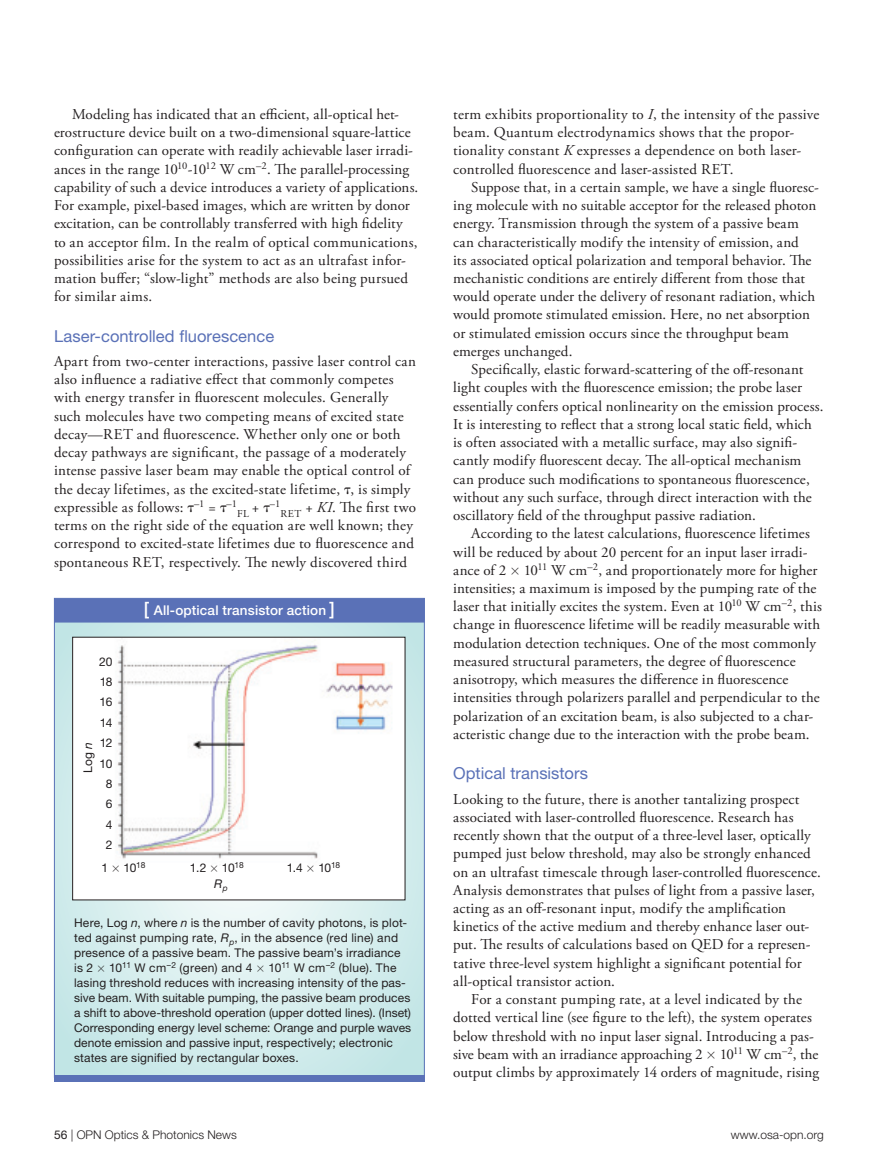
<style>
.page{position:relative;width:878px;height:1175px;background:#fff}
.page>*{position:absolute;margin:0;border:0;box-sizing:border-box;transform-origin:0 0}
.t1{font:16.5px "Helvetica Neue LT Std";color:#5a71b7}
.t2{font:15px/18.3px "Adobe Garamond Pro";letter-spacing:.01em;color:#231f20}
.t3{font:500 13.5px "Helvetica Neue LT Std";letter-spacing:.01em;color:#fff}
.t4{font:12px/15px "Helvetica Neue LT Std";letter-spacing:.01em;color:#231f20}
.t5{font:300 12px "Helvetica Neue LT Std";color:#231f20}
.t6{font:12px/20.4px "Helvetica Neue LT Std";letter-spacing:-.04em;color:#231f20;text-align:center}
.t7{font:10.5px "Adobe Garamond Pro";color:#231f20}
.s1{font-size:15px}
.s2{font-style:italic}
.s3{font-size:18px}
.s4{font-weight:400}
</style>
<div class="page">
<svg style="left:56px;top:622px;width:366px;height:453px;background:#d1eaeb"></svg>
<div style="left:54px;top:598px;width:370px;height:24px;background:#5a71b7"></div>
<div style="left:54px;top:1075px;width:370px;height:7px;background:#5a71b7"></div>
<div style="left:73px;top:637px;width:332px;height:263px;background:#fff"></div>
<img style="left:117px;top:640px;width:276px;height:219px">
<p class="t2" style="left:54px;top:106px;width:366px;text-indent:18px">Modeling has indicated that an efficient, all-optical het&shy;erostructure device built on a two-dimensional square-lattice configuration can operate with readily achievable laser irradi&shy;ances in the range 10<sup>10</sup>-10<sup>12</sup> W cm<sup>–2</sup>. The parallel-processing capability of such a device introduces a variety of applications.<br>For example, pixel-based images, which are written by donor excitation, can be controllably transferred with high fidelity<br>to an acceptor film. In the realm of optical communications, possibilities arise for the system to act as an ultrafast infor&shy;mation buffer; “slow-light” methods are also being pursued for similar aims.</p>
<p class="t1" style="left:54px;top:326px;width:222px">Laser-controlled fluorescence</p>
<p class="t2" style="left:54px;top:352px;width:363px">Apart from two-center interactions, passive laser control can also influence a radiative effect that commonly competes with energy transfer in fluorescent molecules. Generally such molecules have two competing means of excited state decay—RET and fluorescence. Whether only one or both decay pathways are significant, the passage of a moderately intense passive laser beam may enable the optical control of the decay lifetimes, as the excited-state lifetime, ▼, is simply expressible as follows: ▼<sup>–1</sup> = ▼<sup>–1</sup></p>
<p class="t7" style="left:237px;top:502px;width:45px">FL <span class="s1">+</span> ▼–1</p>
<p class="t2" style="left:54px;top:498px;width:363px;text-indent:226px"><sub>RET</sub> + <span class="s2">KI</span>. The first two terms on the right side of the equation are well known; they correspond to excited-state lifetimes due to fluorescence and spontaneous RET, respectively. The newly discovered third</p>
<p class="t6" style="left:99px;top:651px;width:15px">20<br>18<br>16<br>14<br>12<br>10<br>8<br>6<br>4<br>2</p>
<p class="t4" style="left:80px;top:773px;width:32px;rotate:-90deg">Log <span class="s2">n</span></p>
<p class="t3" style="left:144px;top:602px;width:192px"><span class="s3">[</span> All-optical transistor action <span class="s3">]</span></p>
<p class="t4" style="left:101px;top:860px;width:45px">1 ✓ 10<sup>18</sup></p>
<p class="t4" style="left:287px;top:860px;width:55px">1.4 ✓ 10<sup>18</sup></p>
<p class="t4" style="left:214px;top:860px;width:31px;line-height:15.8px;text-indent:-24px">1.2 ✓ 10<sup>18<br></sup><span class="s2">R</span><sub>p</sub></p>
<p class="t4" style="left:74px;top:914px;width:338px">Here, Log <span class="s2">n</span>, where <span class="s2">n</span> is the number of cavity photons, is plot&shy;ted against pumping rate, <span class="s2">R</span><sub>p</sub>, in the absence (red line) and presence of a passive beam. The passive beam’s irradiance is 2 ✓ 10<sup>11</sup> W cm<sup>–2</sup> (green) and 4 ✓ 10<sup>11</sup> W cm<sup>–2</sup> (blue). The lasing threshold reduces with increasing intensity of the pas&shy;sive beam. With suitable pumping, the passive beam produces a shift to above-threshold operation (upper dotted lines). (Inset)<br>Corresponding energy level scheme: Orange and purple waves denote emission and passive input, respectively; electronic states are signified by rectangular boxes.</p>
<p class="t2" style="left:453px;top:106px;width:367px">term exhibits proportionality to <span class="s2">I</span>, the intensity of the passive beam. Quantum electrodynamics shows that the propor&shy;tionality constant <span class="s2">K</span> expresses a dependence on both laser&shy;controlled fluorescence and laser-assisted RET.</p>
<p class="t2" style="left:453px;top:178px;width:367px;text-indent:18px">Suppose that, in a certain sample, we have a single fluoresc&shy;ing molecule with no suitable acceptor for the released photon energy. Transmission through the system of a passive beam can characteristically modify the intensity of emission, and<br>its associated optical polarization and temporal behavior. The mechanistic conditions are entirely different from those that would operate under the delivery of resonant radiation, which would promote stimulated emission. Here, no net absorption or stimulated emission occurs since the throughput beam emerges unchanged.</p>
<p class="t2" style="left:453px;top:361px;width:371px;text-indent:18px">Specifically, elastic forward-scattering of the off-resonant light couples with the fluorescence emission; the probe laser essentially confers optical nonlinearity on the emission process.<br>It is interesting to reflect that a strong local static field, which is often associated with a metallic surface, may also signifi&shy;cantly modify fluorescent decay. The all-optical mechanism can produce such modifications to spontaneous fluorescence, without any such surface, through direct interaction with the oscillatory field of the throughput passive radiation.</p>
<p class="t2" style="left:453px;top:525px;width:370px;text-indent:18px">According to the latest calculations, fluorescence lifetimes will be reduced by about 20 percent for an input laser irradi&shy;ance of 2 ✓ 10<sup>11</sup> W cm<sup>–2</sup>, and proportionately more for higher intensities; a maximum is imposed by the pumping rate of the laser that initially excites the system. Even at 10<sup>10</sup> W cm<sup>–2</sup>, this change in fluorescence lifetime will be readily measurable with modulation detection techniques. One of the most commonly measured structural parameters, the degree of fluorescence anisotropy, which measures the difference in fluorescence intensities through polarizers parallel and perpendicular to the polarization of an excitation beam, is also subjected to a char&shy;acteristic change due to the interaction with the probe beam.</p>
<p class="t1" style="left:453px;top:763px;width:136px">Optical transistors</p>
<p class="t2" style="left:453px;top:790px;width:369px">Looking to the future, there is another tantalizing prospect associated with laser-controlled fluorescence. Research has recently shown that the output of a three-level laser, optically pumped just below threshold, may also be strongly enhanced on an ultrafast timescale through laser-controlled fluorescence.<br>Analysis demonstrates that pulses of light from a passive laser, acting as an off-resonant input, modify the amplification kinetics of the active medium and thereby enhance laser out&shy;put. The results of calculations based on QED for a represen&shy;tative three-level system highlight a significant potential for all-optical transistor action.</p>
<p class="t2" style="left:453px;top:990px;width:367px;text-align:center">For a constant pumping rate, at a level indicated by the dotted vertical line (see figure to the left), the system operates below threshold with no input laser signal. Introducing a pas&shy;sive beam with an irradiance approaching 2 ✓ 10<sup>11</sup> W cm<sup>–2</sup>, the output climbs by approximately 14 orders of magnitude, rising</p>
<p class="t5" style="left:54px;top:1126px;width:184px"><span class="s4">56</span> | OPN Optics &amp; Photonics News</p>
<p class="t5" style="left:731px;top:1126px;width:94px">www.osa-opn.org</p>
</div>
